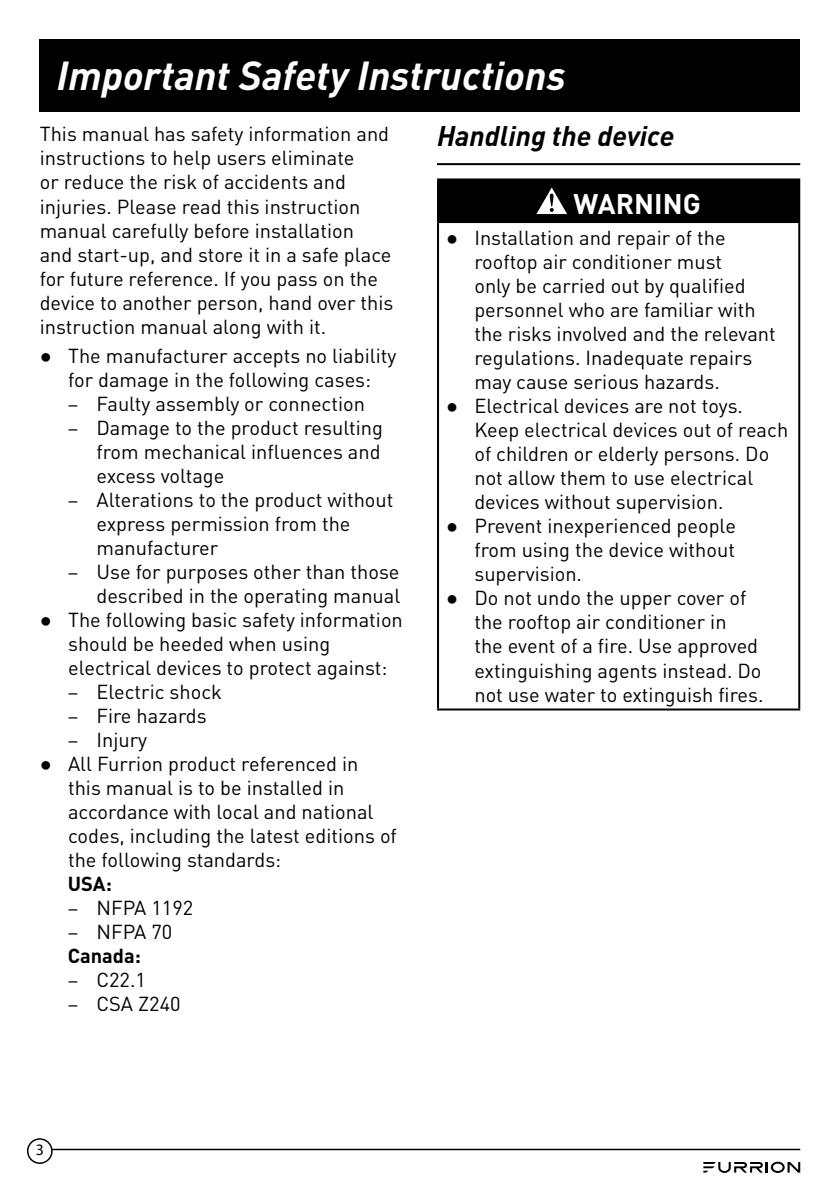
<style>
.page{position:relative;width:840px;height:1191px;background:#fff}
.page>*{position:absolute;margin:0;border:0;box-sizing:border-box;transform-origin:0 0}
.t1{font:italic 700 40px "DIN";color:#fff}
.t2{font:italic 700 28px "DIN";color:#000}
.t3{font:700 28px "DIN Pro";color:#fff}
.t4{font:20px/24px "DIN Pro";color:#000}
.t5{font:700 20px/24px "DIN Pro";color:#000}
.t6{font:16px "Myriad Pro";color:#000}
.s1{font-family:"Arial"}
.s2{font-family:"Myriad Pro"}
.s3{font-family:"Myriad Pro";font-weight:400}
.s4{font-weight:400}
</style>
<div class="page">
<hr style="left:40px;top:1148px;width:759px;height:2px;background:#000">
<svg style="left:703px;top:1161px;width:96px;height:11px"></svg>
<div style="left:28px;top:1139px;width:24px;height:24px;background:#fff;border-radius:50%"></div>
<div style="left:27px;top:1138px;width:26px;height:25px;border:2px solid #000;border-radius:50%"></div>
<div style="left:40px;top:40px;width:759px;height:72px;background:#000"></div>
<hr style="left:437px;top:163px;width:362px;height:2px;background:#000">
<div style="left:438px;top:179px;width:360px;height:43px;background:#000"></div>
<hr style="left:437px;top:178px;width:362px;height:2px;background:#000">
<hr style="left:437px;top:180px;width:2px;height:41px;background:#000">
<hr style="left:797px;top:180px;width:2px;height:41px;background:#000">
<hr style="left:437px;top:221px;width:362px;height:2px;background:#000">
<hr style="left:437px;top:223px;width:2px;height:485px;background:#000">
<hr style="left:797px;top:223px;width:2px;height:485px;background:#000">
<hr style="left:437px;top:708px;width:362px;height:2px;background:#000">
<svg style="left:536px;top:187px;width:30px;height:27px"></svg>
<h1 class="t1" style="left:57px;top:50px;width:510px">Important Safety Instructions</h1>
<p class="t4" style="left:40px;top:121px;width:355px">This manual has safety information and instructions to help users eliminate<br>or reduce the risk of accidents and injuries. Please read this instruction manual carefully before installation<br>and start-up, and store it in a safe place for future reference. If you pass on the device to another person, hand over this instruction manual along with it.</p>
<p class="t4" style="left:40px;top:343px;width:358px;text-align:center"><span class="s1">●</span> The manufacturer accepts no liability for damage in the following cases:</p>
<p class="t4" style="left:68px;top:391px;width:298px"><span class="s2">–</span> Faulty assembly or connection</p>
<p class="t4" style="left:96px;top:415px;width:288px;text-align:justify;text-indent:-28px"><span class="s2">–</span> Damage to the product resulting from mechanical influences and excess voltage</p>
<p class="t4" style="left:96px;top:487px;width:298px;text-indent:-28px"><span class="s2">–</span> Alterations to the product without express permission from the manufacturer</p>
<p class="t4" style="left:68px;top:559px;width:333px;text-align:right"><span class="s2">–</span> Use for purposes other than those described in the operating manual</p>
<p class="t4" style="left:68px;top:607px;width:336px;text-indent:-28px"><span class="s1">●</span> The following basic safety information should be heeded when using electrical devices to protect against:</p>
<p class="t4" style="left:68px;top:679px;width:155px"><span class="s2">–</span> Electric shock</p>
<p class="t4" style="left:68px;top:703px;width:140px"><span class="s2">–</span> Fire hazards</p>
<p class="t4" style="left:68px;top:727px;width:81px"><span class="s2">–</span> Injury</p>
<p class="t4" style="left:68px;top:751px;width:330px;text-indent:-28px"><span class="s1">●</span> All Furrion product referenced in<br>this manual is to be installed in accordance with local and national codes, including the latest editions of the following standards:</p>
<p class="t5" style="left:68px;top:871px;width:46px">USA:</p>
<p class="t4" style="left:68px;top:895px;width:127px"><span class="s2">–</span> NFPA 1192</p>
<p class="t5" style="left:68px;top:919px;width:106px"><span class="s3">–</span> <span class="s4">NFPA 70<br></span>Canada:</p>
<p class="t4" style="left:68px;top:967px;width:79px"><span class="s2">–</span> C22.1</p>
<p class="t4" style="left:68px;top:991px;width:114px"><span class="s2">–</span> CSA Z240</p>
<h2 class="t2" style="left:437px;top:118px;width:239px">Handling the device</h2>
<h2 class="t3" style="left:573px;top:182px;width:129px">WARNING</h2>
<p class="t4" style="left:474px;top:225px;width:303px;text-indent:-28px"><span class="s1">●</span> Installation and repair of the rooftop air conditioner must<br>only be carried out by qualified personnel who are familiar with the risks involved and the relevant regulations. Inadequate repairs may cause serious hazards.</p>
<p class="t4" style="left:474px;top:393px;width:315px;text-indent:-28px"><span class="s1">●</span> Electrical devices are not toys.<br>Keep electrical devices out of reach of children or elderly persons. Do not allow them to use electrical devices without supervision.</p>
<p class="t4" style="left:474px;top:513px;width:263px;text-align:justify;text-indent:-28px"><span class="s1">●</span> Prevent inexperienced people from using the device without supervision.</p>
<p class="t4" style="left:474px;top:585px;width:290px;text-indent:-28px"><span class="s1">●</span> Do not undo the upper cover of the rooftop air conditioner in<br>the event of a fire. Use approved extinguishing agents instead. Do not use water to extinguish fires.</p>
<p class="t6" style="left:36px;top:1141px;width:10px">3</p>
</div>
